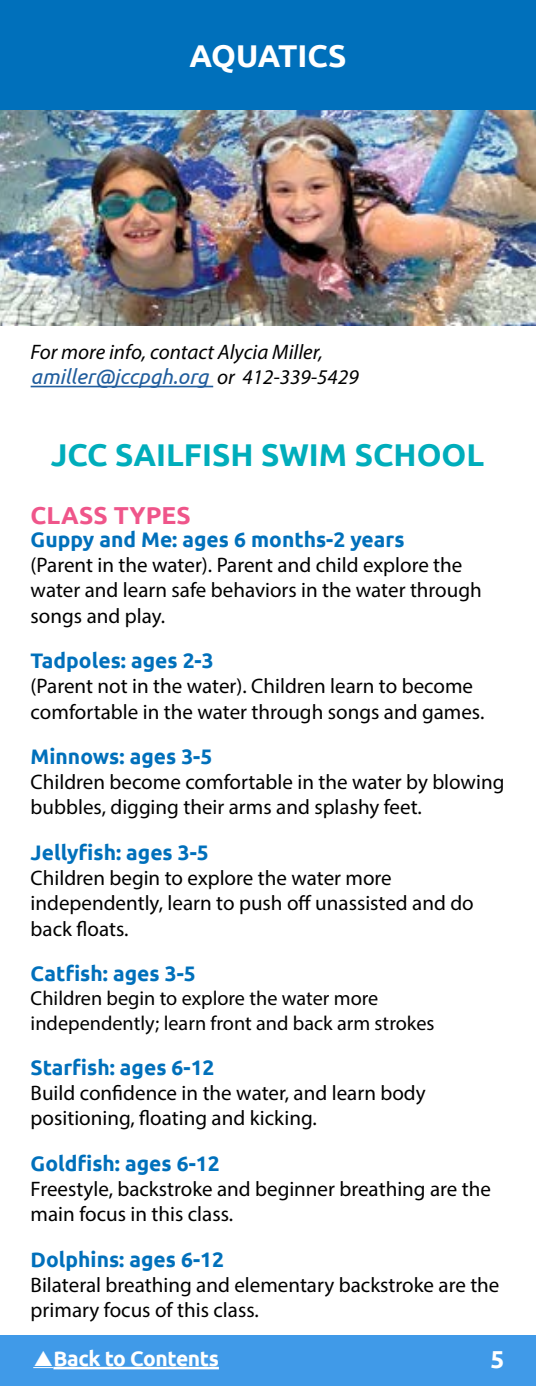
<style>
.page{position:relative;width:536px;height:1386px;background:#fff}
.page>*{position:absolute;margin:0;border:0;box-sizing:border-box;transform-origin:0 0}
.t1{font:700 31.5px "Ubuntu";color:#00adbb}
.t2{font:700 31.5px "Ubuntu";color:#fff}
.t3{font:700 24.5px "Ubuntu";color:#ef558a}
.t4{font:700 24.5px "Ubuntu";color:#fff}
.t5{font:21px/25.2px "Myriad Pro";color:#000}
.t6{font:700 21px "Ubuntu";color:#0070bb}
.t7{font:italic 21px "Myriad Pro";color:#000}
.t8{font:italic 21px "Ubuntu";color:#215e9e}
.t9{font:700 21px "Ubuntu";letter-spacing:-.02em;color:#fff}
.t10{font:20.3px/24.3px "Myriad Pro";color:#000}
.s1{font-family:"Myriad Pro";color:#000}
</style>
<div class="page">
<div style="left:0;top:1335px;width:536px;height:51px;background:#409ae8"></div>
<hr style="left:53px;top:1367px;width:166px;height:2px;background:#fff">
<hr style="left:31px;top:386px;width:182px;height:1px;background:#215e9e">
<img style="left:0;top:109px;width:536px;height:217px">
<div style="left:0;top:0;width:536px;height:109px;background:#0070bb"></div>
<svg style="left:33px;top:1367px;width:20px;height:1px"></svg>
<h1 class="t2" style="left:189px;top:37px;width:159px">AQUATICS</h1>
<p class="t7" style="left:31px;top:339px;width:294px">For more info, contact Alycia Miller,</p>
<p class="t8" style="left:31px;top:364px;width:329px">amiller@jccpgh.org <span class="s1">or 412-339-5429</span></p>
<h1 class="t1" style="left:51px;top:435px;width:435px">JCC SAILFISH SWIM SCHOOL</h1>
<p class="t3" style="left:31px;top:501px;width:161px">CLASS TYPES</p>
<p class="t6" style="left:31px;top:527px;width:375px">Guppy and Me: ages 6 months-2 years</p>
<p class="t5" style="left:31px;top:552px;width:452px">(Parent in the water). Parent and child explore the water and learn safe behaviors in the water through songs and play.</p>
<p class="t6" style="left:31px;top:648px;width:184px">Tadpoles: ages 2-3</p>
<p class="t5" style="left:31px;top:673px;width:455px">(Parent not in the water). Children learn to become comfortable in the water through songs and games.</p>
<p class="t6" style="left:31px;top:744px;width:183px">Minnows: ages 3-5</p>
<p class="t5" style="left:31px;top:769px;width:475px">Children become comfortable in the water by blowing bubbles, digging their arms and splashy feet.</p>
<p class="t6" style="left:31px;top:840px;width:180px">Jellyfish: ages 3-5</p>
<p class="t5" style="left:31px;top:865px;width:444px">Children begin to explore the water more independently, learn to push off unassisted and do back floats.</p>
<p class="t6" style="left:31px;top:961px;width:166px">Catfish: ages 3-5</p>
<p class="t10" style="left:31px;top:986px;width:405px">Children begin to explore the water more independently; learn front and back arm strokes</p>
<p class="t6" style="left:31px;top:1055px;width:185px">Starfish: ages 6-12</p>
<p class="t5" style="left:31px;top:1080px;width:396px">Build confidence in the water, and learn body positioning, floating and kicking.</p>
<p class="t6" style="left:31px;top:1151px;width:190px">Goldfish: ages 6-12</p>
<p class="t5" style="left:31px;top:1176px;width:461px">Freestyle, backstroke and beginner breathing are the main focus in this class.</p>
<p class="t6" style="left:31px;top:1247px;width:195px">Dolphins: ages 6-12</p>
<p class="t5" style="left:31px;top:1272px;width:470px">Bilateral breathing and elementary backstroke are the primary focus of this class.</p>
<p class="t9" style="left:53px;top:1345px;width:167px">Back to Contents</p>
<p class="t4" style="left:490px;top:1345px;width:15px">5</p>
</div>
